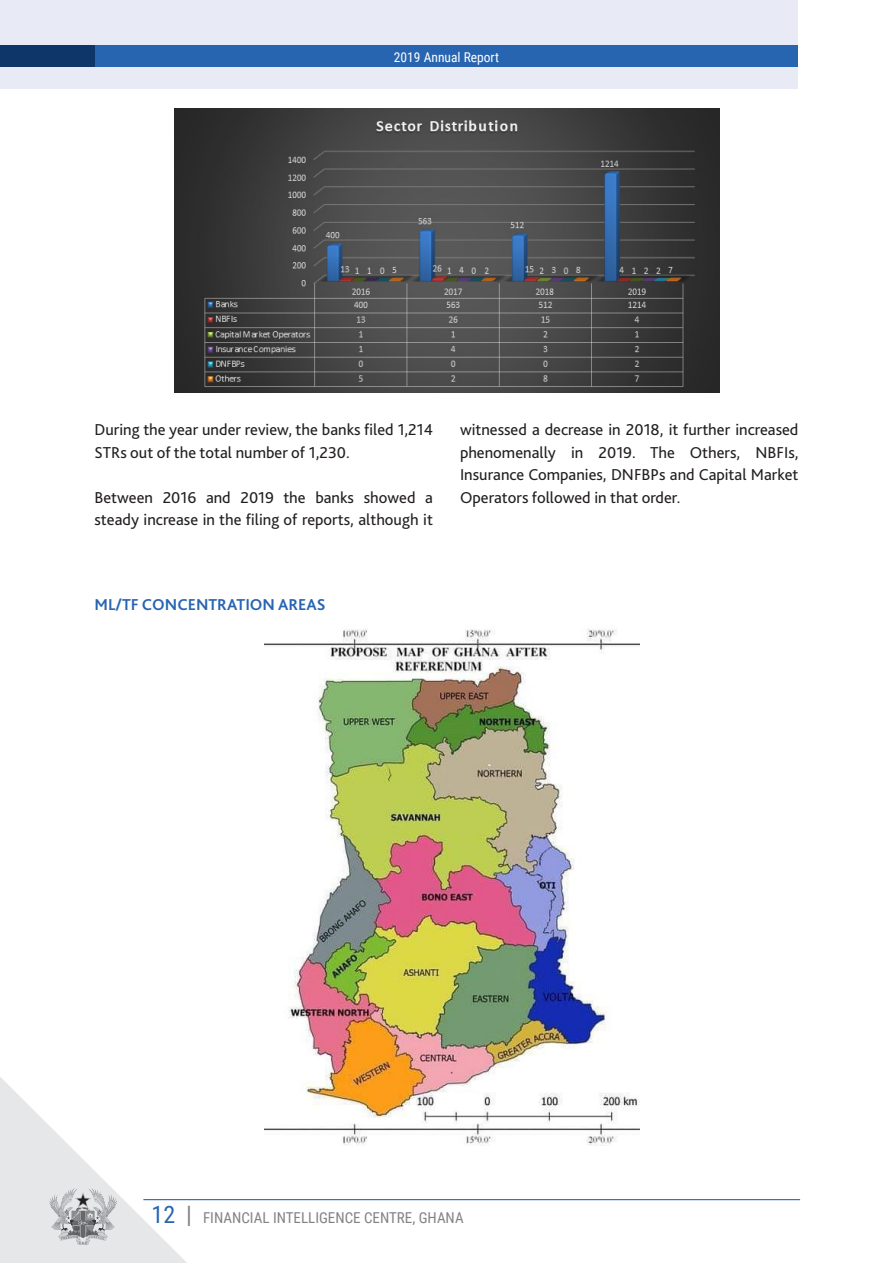
<style>
.page{position:relative;width:893px;height:1263px;background:#fff}
.page>*{position:absolute;margin:0;border:0;box-sizing:border-box;transform-origin:0 0}
.t1{font:16.5px/22.5px "Bliss 2";color:#231f20}
.heading_2{font:700 16.5px "Bliss 2";color:#2865b1}
.t2{font:15px "Roboto Condensed";color:#808285}
.t3{font:13.5px "Roboto Condensed";color:#fff}
.s1{font-size:24px;color:#2865b1}
.s2{font-size:24px}
</style>
<div class="page">
<div style="left:0;top:0;width:798px;height:88px;background:#e8eaf5"></div>
<div style="left:0;top:45px;width:95px;height:22px;background:#0e3669"></div>
<div style="left:95px;top:45px;width:703px;height:22px;background:#2865b1"></div>
<svg style="left:0;top:1077px;width:195px;height:186px"></svg>
<img style="left:50px;top:1188px;width:67px;height:56px">
<hr style="left:143px;top:1199px;width:657px;height:1px;background:#2865b1">
<img style="left:174px;top:108px;width:545px;height:285px">
<img style="left:264px;top:629px;width:375px;height:516px">
<p class="t3" style="left:394px;top:48px;width:107px">2019 Annual Report</p>
<p class="t1" style="left:94px;top:418px;width:340px">During the year under review, the banks filed 1,214<br>STRs out of the total number of 1,230.</p>
<p class="t1" style="left:94px;top:486px;width:340px">Between 2016 and 2019 the banks showed a steady increase in the filing of reports, although it</p>
<p class="t1" style="left:460px;top:418px;width:340px;text-align:justify">witnessed a decrease in 2018, it further increased phenomenally in 2019. The Others, NBFIs, Insurance Companies, DNFBPs and Capital Market Operators followed in that order.</p>
<p class="heading_2" style="left:94px;top:594px;width:233px">ML/TF CONCENTRATION AREAS</p>
<p class="t2" style="left:152px;top:1207px;width:314px"><span class="s1">12</span> <span class="s2">|</span> FINANCIAL INTELLIGENCE CENTRE, GHANA</p>
</div>
